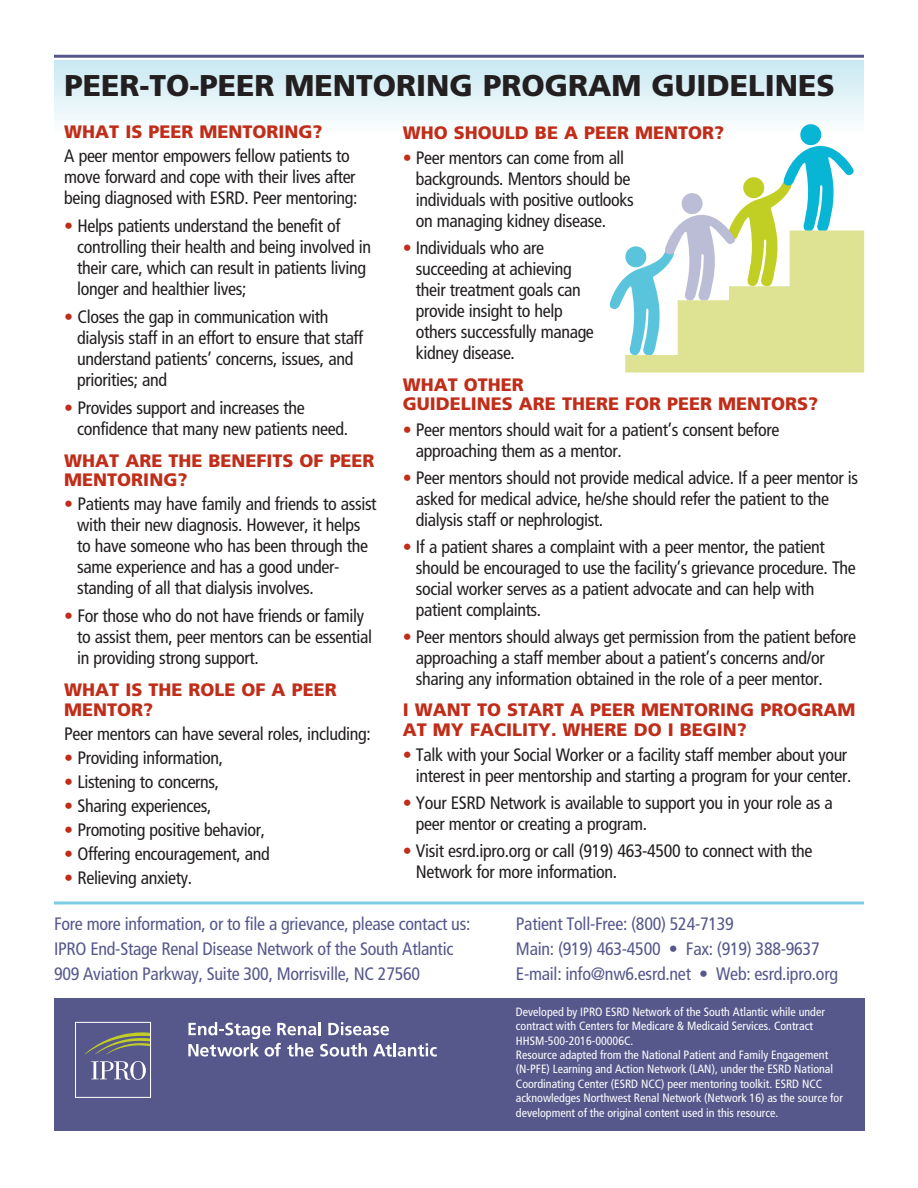
<style>
.page{position:relative;width:918px;height:1188px;background:#fff}
.page>*{position:absolute;margin:0;border:0;box-sizing:border-box;transform-origin:0 0}
.t1{font:900 30px "Frutiger LT Std";color:#231f20}
.t2{font:condensed 18px/21px "Frutiger LT Std";letter-spacing:-.02em;color:#231f20}
.t3{font:condensed 18px/24.8px "Frutiger LT Std";letter-spacing:-.015em;color:#56588b}
.t4{font:900 18px/19.5px "Frutiger LT Std";color:#c02d19}
.t5{font:condensed 12px/14.4px "Frutiger LT Std";color:#fff}
.s1{color:#c02d19}
</style>
<div class="page">
<hr style="left:54px;top:902px;width:810px;height:2px;background:#7bcde3">
<div style="left:54px;top:998px;width:810px;height:132px;background:#56588b"></div>
<div style="left:54px;top:60px;width:810px;height:101px;background:linear-gradient(to bottom,#cceaf3,#fff)"></div>
<svg style="left:610px;top:123px;width:254px;height:250px"></svg>
<hr style="left:54px;top:55px;width:810px;height:3px;background:#56588b">
<svg style="left:75px;top:1022px;width:76px;height:76px"></svg>
<svg style="left:188px;top:1022px;width:249px;height:35px"></svg>
<h1 class="t1" style="left:64px;top:73px;width:772px">PEER-TO-PEER MENTORING PROGRAM GUIDELINES</h1>
<p class="t4" style="left:64px;top:124px;width:260px">WHAT IS PEER MENTORING?</p>
<p class="t2" style="left:64px;top:147px;width:295px">A peer mentor empowers fellow patients to move forward and cope with their lives after being diagnosed with ESRD. Peer mentoring:</p>
<p class="t2" style="left:77px;top:217px;width:295px;text-indent:-13px"><span class="s1">•</span> Helps patients understand the benefit of controlling their health and being involved in their care, which can result in patients living longer and healthier lives;</p>
<p class="t2" style="left:77px;top:308px;width:288px;text-indent:-13px"><span class="s1">•</span> Closes the gap in communication with dialysis staff in an effort to ensure that staff understand patients’ concerns, issues, and priorities; and</p>
<p class="t2" style="left:77px;top:398px;width:272px;text-indent:-13px"><span class="s1">•</span> Provides support and increases the confidence that many new patients need.</p>
<p class="t4" style="left:64px;top:452px;width:312px">WHAT ARE THE BENEFITS OF PEER<br>MENTORING?</p>
<p class="t2" style="left:77px;top:495px;width:301px;text-indent:-13px"><span class="s1">•</span> Patients may have family and friends to assist with their new diagnosis. However, it helps to have someone who has been through the same experience and has a good under&shy;standing of all that dialysis involves.</p>
<p class="t2" style="left:77px;top:607px;width:296px;text-indent:-13px"><span class="s1">•</span> For those who do not have friends or family to assist them, peer mentors can be essential in providing strong support.</p>
<p class="t4" style="left:64px;top:682px;width:274px">WHAT IS THE ROLE OF A PEER<br>MENTOR?</p>
<p class="t2" style="left:64px;top:725px;width:308px">Peer mentors can have several roles, including:</p>
<p class="t2" style="left:64px;top:749px;width:160px"><span class="s1">•</span> Providing information,</p>
<p class="t2" style="left:64px;top:773px;width:156px"><span class="s1">•</span> Listening to concerns,</p>
<p class="t2" style="left:64px;top:797px;width:149px"><span class="s1">•</span> Sharing experiences,</p>
<p class="t2" style="left:64px;top:821px;width:202px"><span class="s1">•</span> Promoting positive behavior,</p>
<p class="t2" style="left:64px;top:845px;width:207px"><span class="s1">•</span> Offering encouragement, and</p>
<p class="t2" style="left:64px;top:869px;width:129px"><span class="s1">•</span> Relieving anxiety.</p>
<p class="t4" style="left:403px;top:124px;width:323px">WHO SHOULD BE A PEER MENTOR?</p>
<p class="t2" style="left:416px;top:149px;width:220px;text-indent:-13px"><span class="s1">•</span> Peer mentors can come from all backgrounds. Mentors should be individuals with positive outlooks on managing kidney disease.</p>
<p class="t2" style="left:416px;top:239px;width:180px;text-indent:-13px"><span class="s1">•</span> Individuals who are succeeding at achieving their treatment goals can provide insight to help others successfully manage kidney disease.</p>
<p class="t4" style="left:403px;top:376px;width:417px">WHAT OTHER<br>GUIDELINES ARE THERE FOR PEER MENTORS?</p>
<p class="t2" style="left:416px;top:420px;width:365px;text-indent:-13px"><span class="s1">•</span> Peer mentors should wait for a patient’s consent before approaching them as a mentor.</p>
<p class="t2" style="left:416px;top:468px;width:444px;text-indent:-13px"><span class="s1">•</span> Peer mentors should not provide medical advice. If a peer mentor is asked for medical advice, he/she should refer the patient to the dialysis staff or nephrologist.</p>
<p class="t2" style="left:416px;top:537px;width:442px;text-indent:-13px"><span class="s1">•</span> If a patient shares a complaint with a peer mentor, the patient should be encouraged to use the facility’s grievance procedure. The social worker serves as a patient advocate and can help with patient complaints.</p>
<p class="t2" style="left:416px;top:627px;width:442px;text-indent:-13px"><span class="s1">•</span> Peer mentors should always get permission from the patient before approaching a staff member about a patient’s concerns and/or sharing any information obtained in the role of a peer mentor.</p>
<p class="t4" style="left:403px;top:702px;width:454px">I WANT TO START A PEER MENTORING PROGRAM<br>AT MY FACILITY. WHERE DO I BEGIN?</p>
<p class="t2" style="left:403px;top:746px;width:450px;text-align:right"><span class="s1">•</span> Talk with your Social Worker or a facility staff member about your interest in peer mentorship and starting a program for your center.</p>
<p class="t2" style="left:416px;top:794px;width:419px;text-indent:-13px"><span class="s1">•</span> Your ESRD Network is available to support you in your role as a peer mentor or creating a program.</p>
<p class="t2" style="left:416px;top:842px;width:398px;text-indent:-13px"><span class="s1">•</span> Visit esrd.ipro.org or call (919) 463-4500 to connect with the<br>Network for more information.</p>
<p class="t3" style="left:54px;top:913px;width:418px">Fore more information, or to file a grievance, please contact us:<br>IPRO End-Stage Renal Disease Network of the South Atlantic<br>909 Aviation Parkway, Suite 300, Morrisville, NC 27560</p>
<p class="t3" style="left:516px;top:913px;width:324px">Patient Toll-Free: (800) 524-7139<br>Main: (919) 463-4500 • Fax: (919) 388-9637<br>E-mail: info@nw6.esrd.net • Web: esrd.ipro.org</p>
<p class="t5" style="left:516px;top:1005px;width:328px">Developed by IPRO ESRD Network of the South Atlantic while under contract with Centers for Medicare &amp; Medicaid Services. Contract HHSM-500-2016-00006C.<br>Resource adapted from the National Patient and Family Engagement (N-PFE) Learning and Action Network (LAN), under the ESRD National Coordinating Center (ESRD NCC) peer mentoring toolkit. ESRD NCC acknowledges Northwest Renal Network (Network 16) as the source for development of the original content used in this resource.</p>
</div>
